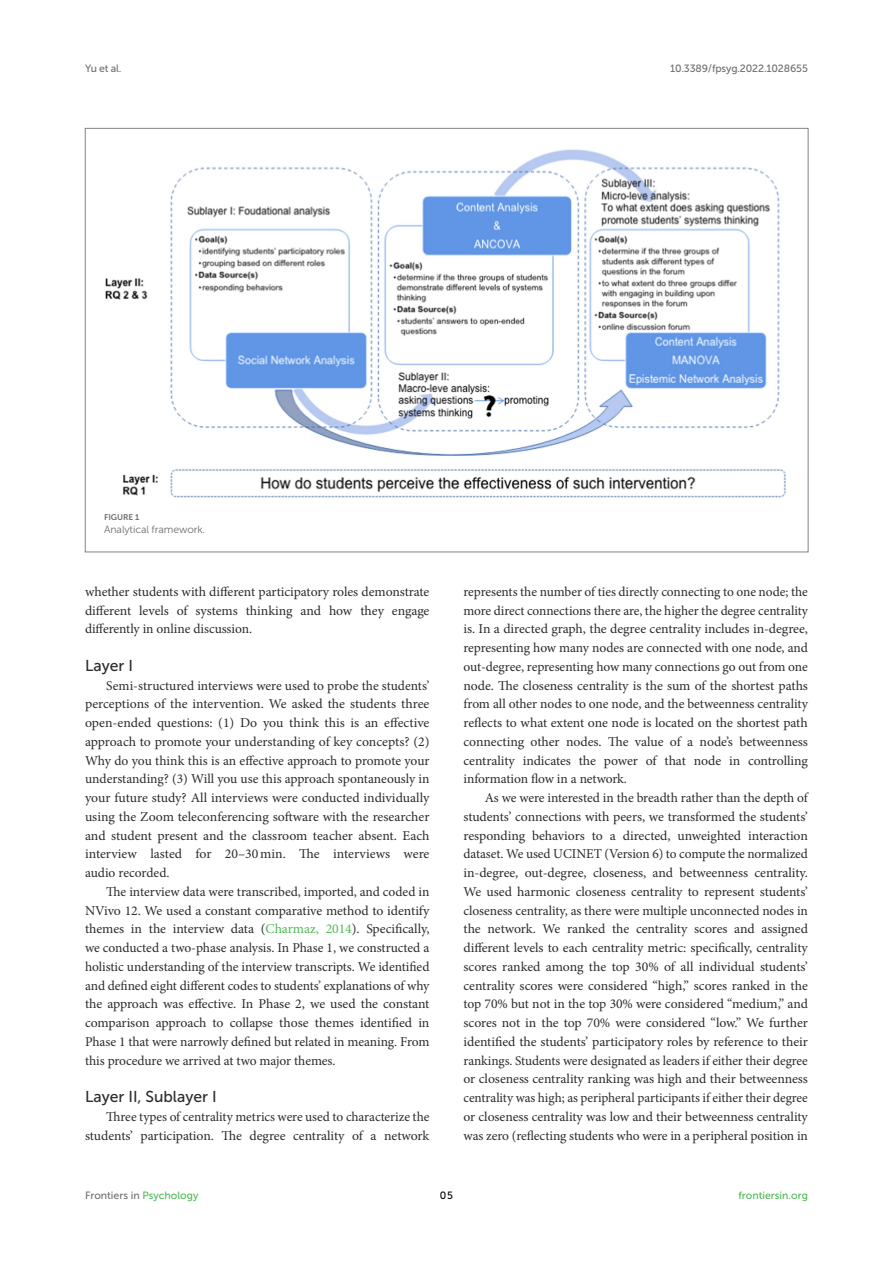
<style>
.page{position:relative;width:893px;height:1263px;background:#fff}
.page>*{position:absolute;margin:0;border:0;box-sizing:border-box;transform-origin:0 0}
.HEAD_3{font:15.75px "Museo Sans 500";color:#2b2b2a}
.TEXT{font:13.5px/18.8px "Minion Pro";letter-spacing:-.005em;color:#2b2b2a;text-align:justify}
.TEXT_FLUSH{font:13.5px/18.8px "Minion Pro";letter-spacing:-.005em;color:#2b2b2a;text-align:justify}
.t1{font:10.5px "Museo Sans 500";letter-spacing:-.015em;color:#706f70}
.FIG_LEG{font:10.5px "Museo Sans 300";letter-spacing:-.01em;color:#706f70}
.t2{font:10.5px "Museo Sans 500";color:#4eb855}
.t3{font:10.5px "Museo Sans 500";color:#000}
.FIG_HD{font:8.25px "Museo Sans 700";letter-spacing:-.01em;color:#706f70}
.s1{color:#4eb855}
</style>
<div class="page">
<img style="left:105px;top:149px;width:681px;height:349px">
<p class="t1" style="left:85px;top:63px;width:38px">Yu et al.</p>
<p class="t1" style="left:670px;top:63px;width:139px">10.3389/fpsyg.2022.1028655</p>
<p class="FIG_HD" style="left:104px;top:512px;width:37px">FIGURE 1</p>
<p class="FIG_LEG" style="left:104px;top:524px;width:103px">Analytical framework.</p>
<p class="TEXT_FLUSH" style="left:85px;top:582px;width:346px">whether students with different participatory roles demonstrate different levels of systems thinking and how they engage differently in online discussion.</p>
<p class="HEAD_3" style="left:85px;top:657px;width:49px">Layer I</p>
<p class="TEXT_FLUSH" style="left:85px;top:676px;width:346px;text-indent:21px">Semi-structured interviews were used to probe the students’ perceptions of the intervention. We asked the students three open-ended questions: (1) Do you think this is an effective approach to promote your understanding of key concepts? (2)<br>Why do you think this is an effective approach to promote your understanding? (3) Will you use this approach spontaneously in your future study? All interviews were conducted individually using the Zoom teleconferencing software with the researcher and student present and the classroom teacher absent. Each interview lasted for 20–30min. The interviews were audio recorded.</p>
<p class="TEXT" style="left:85px;top:882px;width:346px;text-indent:21px">The interview data were transcribed, imported, and coded in NVivo 12. We used a constant comparative method to identify themes in the interview data (<span class="s1">Charmaz, 2014</span>). Specifically, we conducted a two-phase analysis. In Phase 1, we constructed a holistic understanding of the interview transcripts. We identified and defined eight different codes to students’ explanations of why the approach was effective. In Phase 2, we used the constant comparison approach to collapse those themes identified in Phase 1 that were narrowly defined but related in meaning. From this procedure we arrived at two major themes.</p>
<p class="HEAD_3" style="left:85px;top:1088px;width:133px">Layer II, Sublayer I</p>
<p class="TEXT_FLUSH" style="left:85px;top:1107px;width:346px;text-align:right">Three types of centrality metrics were used to characterize the students’ participation. The degree centrality of a network</p>
<p class="TEXT_FLUSH" style="left:463px;top:582px;width:346px">represents the number of ties directly connecting to one node; the more direct connections there are, the higher the degree centrality is. In a directed graph, the degree centrality includes in-degree, representing how many nodes are connected with one node, and out-degree, representing how many connections go out from one node. The closeness centrality is the sum of the shortest paths from all other nodes to one node, and the betweenness centrality reflects to what extent one node is located on the shortest path connecting other nodes. The value of a node’s betweenness centrality indicates the power of that node in controlling information flow in a network.</p>
<p class="TEXT" style="left:463px;top:788px;width:346px;text-indent:21px">As we were interested in the breadth rather than the depth of students’ connections with peers, we transformed the students’ responding behaviors to a directed, unweighted interaction dataset. We used UCINET (Version 6) to compute the normalized in-degree, out-degree, closeness, and betweenness centrality.<br>We used harmonic closeness centrality to represent students’ closeness centrality, as there were multiple unconnected nodes in the network. We ranked the centrality scores and assigned different levels to each centrality metric: specifically, centrality scores ranked among the top 30% of all individual students’ centrality scores were considered “high,” scores ranked in the top 70% but not in the top 30% were considered “medium,” and scores not in the top 70% were considered “low.” We further identified the students’ participatory roles by reference to their rankings. Students were designated as leaders if either their degree or closeness centrality ranking was high and their betweenness centrality was high; as peripheral participants if either their degree or closeness centrality was low and their betweenness centrality was zero (reflecting students who were in a peripheral position in</p>
<p class="t1" style="left:85px;top:1190px;width:115px">Frontiers in <span class="s1">Psychology</span></p>
<p class="t3" style="left:440px;top:1190px;width:14px">05</p>
<p class="t2" style="left:738px;top:1190px;width:71px">frontiersin.org</p>
</div>
